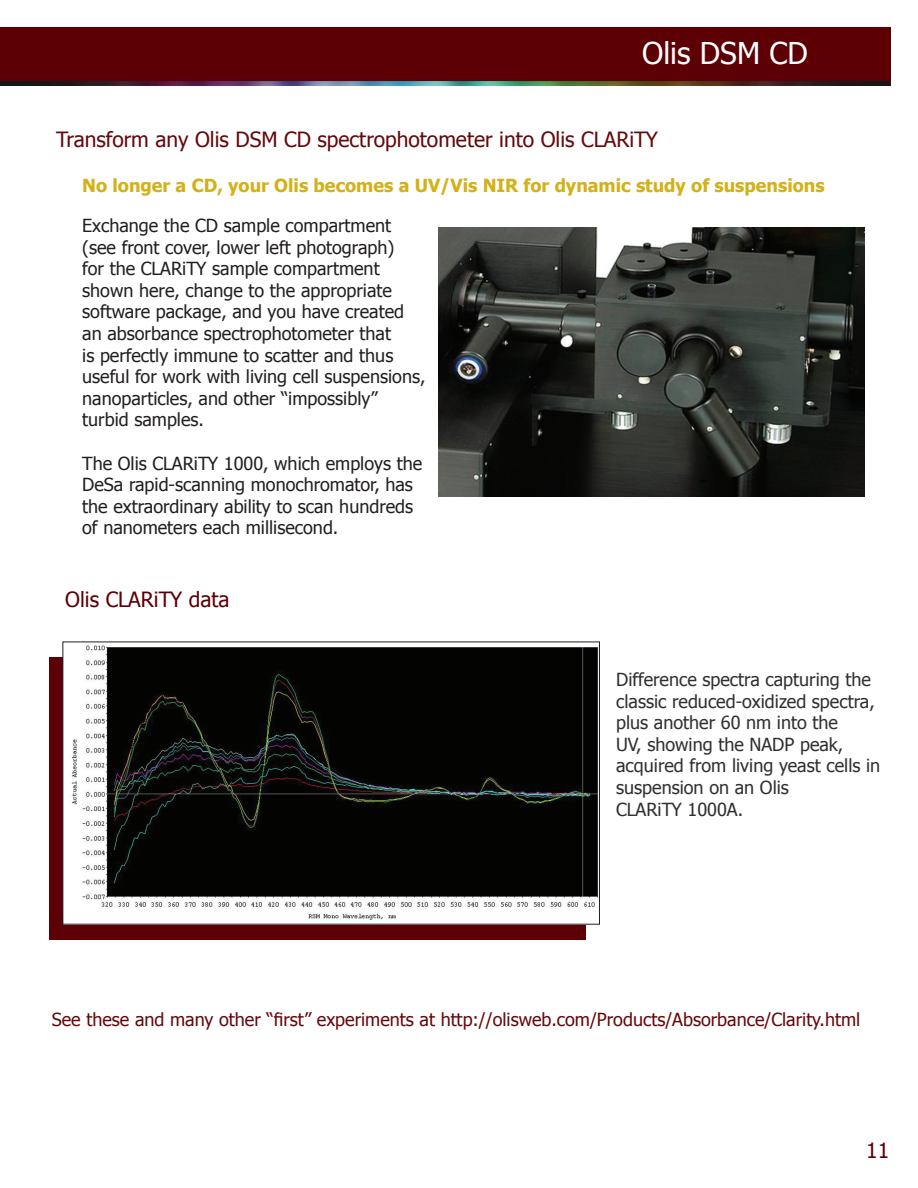
<style>
.page{position:relative;width:918px;height:1188px;background:#fff}
.page>*{position:absolute;margin:0;border:0;box-sizing:border-box;transform-origin:0 0}
.t1{font:30px "Tahoma";color:#fff}
.t2{font:21px "Tahoma";color:#64090c}
.t3{font:21px "Tahoma";color:#5d0006}
.t4{font:18px/21.6px "Tahoma";color:#231f20}
.t5{font:18px/21.6px "Tahoma";color:#312f30}
.t6{font:18px "Tahoma";color:#64090c}
.t7{font:700 18px "Tahoma";color:#d3b118}
</style>
<div class="page">
<div style="left:0;top:27px;width:891px;height:54px;background:#5d0006"></div>
<img style="left:438px;top:228px;width:426px;height:268px">
<div style="left:49px;top:657px;width:537px;height:282px;background:#5d0006"></div>
<img style="left:63px;top:641px;width:537px;height:282px">
<div style="left:62px;top:642px;width:538px;height:283px;border:1px solid #231f20"></div>
<img style="left:0;top:81px;width:891px;height:4px">
<h1 class="t1" style="left:642px;top:34px;width:167px">Olis DSM CD</h1>
<p class="t2" style="left:56px;top:126px;width:603px">Transform any Olis DSM CD spectrophotometer into Olis CLARiTY</p>
<p class="t7" style="left:82px;top:174px;width:744px">No longer a CD, your Olis becomes a UV/Vis NIR for dynamic study of suspensions</p>
<p class="t4" style="left:82px;top:214px;width:345px">Exchange the CD sample compartment (see front cover, lower left photograph)<br>for the CLARiTY sample compartment shown here, change to the appropriate software package, and you have created an absorbance spectrophotometer that<br>is perfectly immune to scatter and thus useful for work with living cell suspensions, nanoparticles, and other “impossibly” turbid samples.</p>
<p class="t4" style="left:82px;top:452px;width:341px">The Olis CLARiTY 1000, which employs the DeSa rapid-scanning monochromator, has the extraordinary ability to scan hundreds of nanometers each millisecond.</p>
<p class="t3" style="left:65px;top:586px;width:166px">Olis CLARiTY data</p>
<p class="t5" style="left:616px;top:668px;width:266px">Difference spectra capturing the classic reduced-oxidized spectra, plus another 60 nm into the<br>UV, showing the NADP peak, acquired from living yeast cells in suspension on an Olis<br>CLARiTY 1000A.</p>
<p class="t6" style="left:52px;top:1008px;width:810px">See these and many other “first” experiments at http://olisweb.com/Products/Absorbance/Clarity.html</p>
<p class="t3" style="left:866px;top:1137px;width:24px">11</p>
</div>
